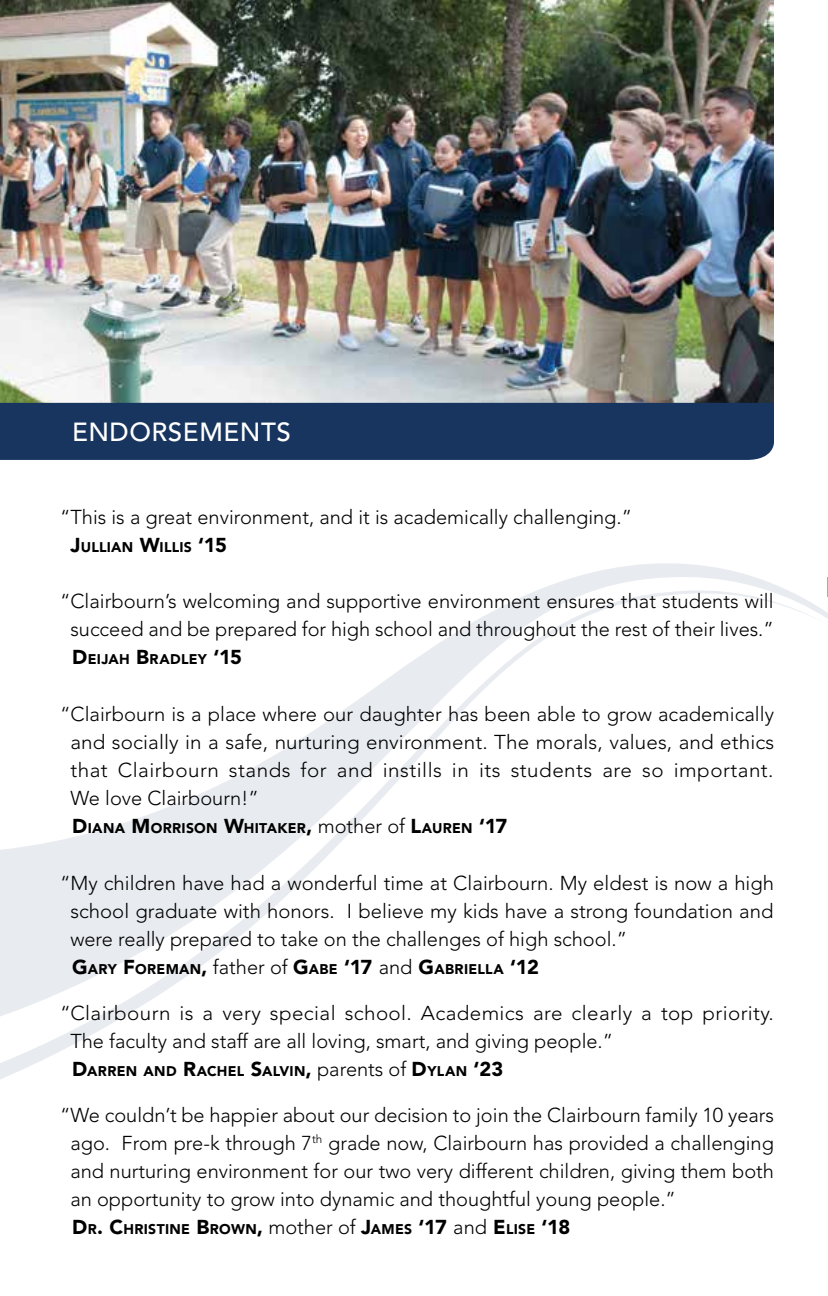
<style>
.page{position:relative;width:828px;height:1296px;background:#fff}
.page>*{position:absolute;margin:0;border:0;box-sizing:border-box;transform-origin:0 0}
.t1{font:500 26px "Avenir";letter-spacing:.02em;color:#fff}
.t2{font:300 20px/28px "Avenir";color:#000;text-align:justify}
.t3{font:300 20px/28px "Avenir";letter-spacing:.02em;color:#000}
.t4{font:900 14px "Avenir";letter-spacing:.02em;color:#000}
.s1{font-size:20px}
.s2{font-weight:300;font-size:20px}
</style>
<div class="page">
<img style="left:0;top:0;width:774px;height:202px">
<img style="left:0;top:202px;width:828px;height:387px">
<svg style="left:0;top:589px;width:828px;height:490px"></svg>
<h1 class="t1" style="left:72px;top:417px;width:220px">ENDORSEMENTS</h1>
<p class="t2" style="left:60px;top:503px;width:574px">“This is a great environment, and it is academically challenging.”</p>
<p class="t4" style="left:70px;top:538px;width:158px"><span class="s1">J</span>ULLIAN <span class="s1">W</span>ILLIS <span class="s1">‘15</span></p>
<p class="t2" style="left:60px;top:587px;width:715px;text-align:center">“Clairbourn’s welcoming and supportive environment ensures that students will succeed and be prepared for high school and throughout the rest of their lives.”</p>
<p class="t4" style="left:72px;top:651px;width:171px"><span class="s1">D</span>EIJAH <span class="s1">B</span>RADLEY <span class="s1">‘15</span></p>
<p class="t2" style="left:70px;top:700px;width:705px;text-indent:-10px">“Clairbourn is a place where our daughter has been able to grow academically and socially in a safe, nurturing environment. The morals, values, and ethics that Clairbourn stands for and instills in its students are so important.<br>We love Clairbourn!”</p>
<p class="t4" style="left:72px;top:820px;width:437px"><span class="s1">D</span>IANA <span class="s1">M</span>ORRISON <span class="s1">W</span>HITAKER<span class="s1">,</span> <span class="s2">mother of</span> <span class="s1">L</span>AUREN <span class="s1">‘17</span></p>
<p class="t2" style="left:70px;top:869px;width:705px;text-indent:-10px">“My children have had a wonderful time at Clairbourn. My eldest is now a high school graduate with honors. I believe my kids have a strong foundation and were really prepared to take on the challenges of high school.”</p>
<p class="t4" style="left:72px;top:961px;width:468px"><span class="s1">G</span>ARY <span class="s1">F</span>OREMAN<span class="s1">,</span> <span class="s2">father of</span> <span class="s1">G</span>ABE <span class="s1">‘17</span> <span class="s2">and</span> <span class="s1">G</span>ABRIELLA <span class="s1">‘12</span></p>
<p class="t3" style="left:70px;top:999px;width:705px;text-indent:-10px">“Clairbourn is a very special school. Academics are clearly a top priority.<br>The faculty and staff are all loving, smart, and giving people.”</p>
<p class="t4" style="left:72px;top:1063px;width:433px"><span class="s1">D</span>ARREN AND <span class="s1">R</span>ACHEL <span class="s1">S</span>ALVIN<span class="s1">,</span> <span class="s2">parents of</span> <span class="s1">D</span>YLAN <span class="s1">‘23</span></p>
<p class="t2" style="left:70px;top:1101px;width:705px;text-indent:-10px">“We couldn’t be happier about our decision to join the Clairbourn family 10 years ago. From pre-k through 7<sup>th</sup> grade now, Clairbourn has provided a challenging and nurturing environment for our two very different children, giving them both an opportunity to grow into dynamic and thoughtful young people.”</p>
<p class="t4" style="left:72px;top:1221px;width:500px"><span class="s1">D</span>R<span class="s1">. C</span>HRISTINE <span class="s1">B</span>ROWN<span class="s1">,</span> <span class="s2">mother of</span> <span class="s1">J</span>AMES <span class="s1">‘17</span> <span class="s2">and</span> <span class="s1">E</span> LISE <span class="s1">‘18</span></p>
</div>
